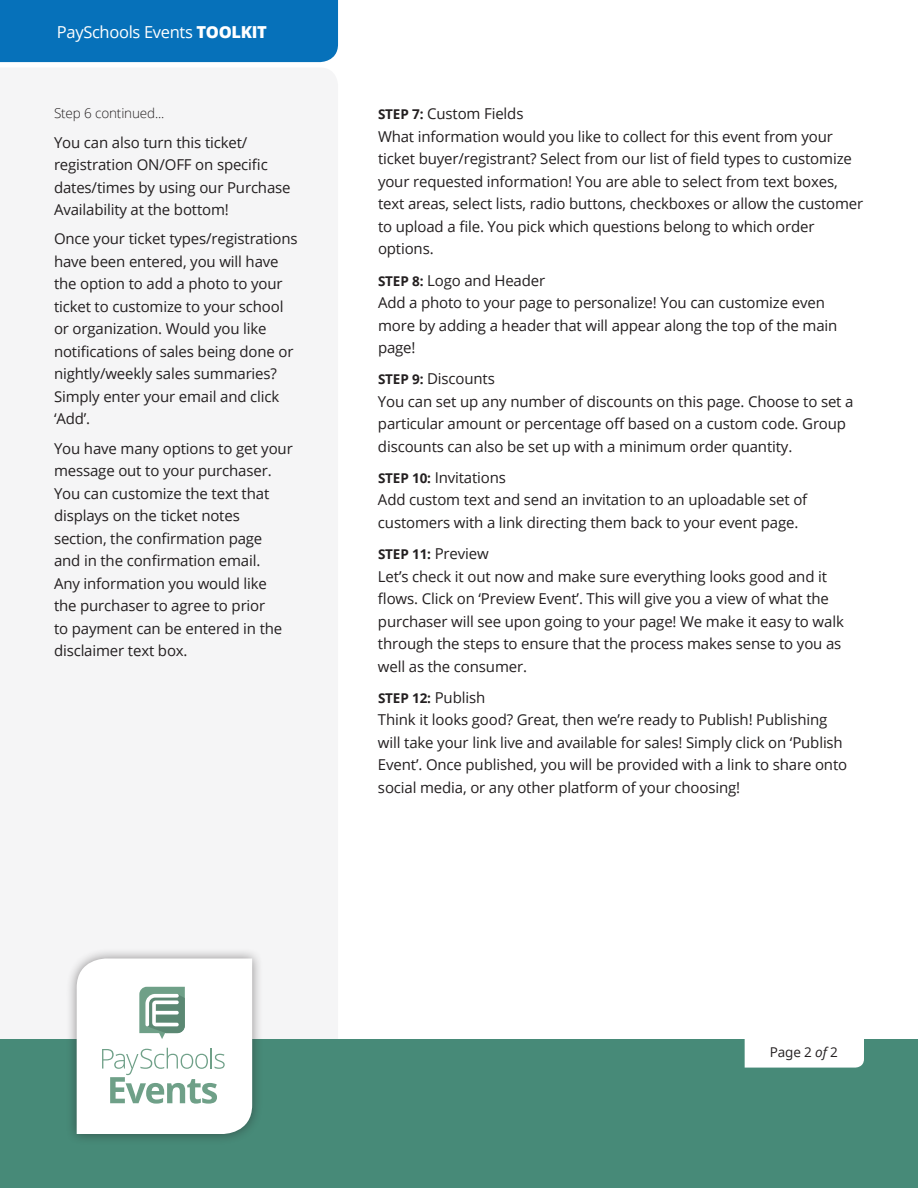
<style>
.page{position:relative;width:918px;height:1188px;background:#fff}
.page>*{position:absolute;margin:0;border:0;box-sizing:border-box;transform-origin:0 0}
.t1{font:16.5px "Open Sans";letter-spacing:-.02em;color:#fff}
.t2{font:15px/22.5px "Open Sans";letter-spacing:-.01em;color:#231f20}
.t3{font:700 13.5px "Open Sans";letter-spacing:-.01em;color:#231f20}
.t4{font:300 13.5px "Open Sans";letter-spacing:-.01em;color:#231f20}
.t5{font:13.5px "Open Sans";color:#231f20}
.s1{font-weight:800}
.s2{font-weight:700;font-size:13.5px}
.s3{font-weight:400;font-size:15px}
.s4{font-style:italic}
</style>
<div class="page">
<div style="left:0;top:1040px;width:918px;height:148px;background:#478a78"></div>
<div style="left:66px;top:948px;width:197px;height:197px;background:#231f20;opacity:.5"></div>
<svg style="left:77px;top:958px;width:175px;height:176px"></svg>
<div style="left:0;top:0;width:338px;height:62px;background:#0671ba"></div>
<div style="left:745px;top:1040px;width:119px;height:28px;background:#fff"></div>
<p class="t1" style="left:57px;top:21px;width:212px">PaySchools Events <span class="s1">TOOLKIT</span></p>
<p class="t4" style="left:54px;top:104px;width:112px">Step 6 continued...</p>
<p class="t2" style="left:54px;top:131px;width:238px">You can also turn this ticket/ registration ON/OFF on specific dates/times by using our Purchase<br>Availability at the bottom!</p>
<p class="t2" style="left:54px;top:227px;width:245px">Once your ticket types/registrations have been entered, you will have the option to add a photo to your ticket to customize to your school or organization. Would you like notifications of sales being done or nightly/weekly sales summaries?<br>Simply enter your email and click ‘Add’.</p>
<p class="t2" style="left:54px;top:437px;width:240px">You have many options to get your message out to your purchaser.<br>You can customize the text that displays on the ticket notes section, the confirmation page<br>and in the confirmation email.<br>Any information you would like the purchaser to agree to prior<br>to payment can be entered in the disclaimer text box.</p>
<p class="t2" style="left:378px;top:102px;width:487px"><span class="s2">STEP 7:</span> Custom Fields<br>What information would you like to collect for this event from your ticket buyer/registrant? Select from our list of field types to customize your requested information! You are able to select from text boxes, text areas, select lists, radio buttons, checkboxes or allow the customer to upload a file. You pick which questions belong to which order options.</p>
<p class="t2" style="left:378px;top:269px;width:461px"><span class="s2">STEP 8:</span> Logo and Header<br>Add a photo to your page to personalize! You can customize even more by adding a header that will appear along the top of the main page!</p>
<p class="t2" style="left:378px;top:367px;width:477px"><span class="s2">STEP 9:</span> Discounts<br>You can set up any number of discounts on this page. Choose to set a particular amount or percentage off based on a custom code. Group discounts can also be set up with a minimum order quantity.</p>
<p class="t2" style="left:378px;top:466px;width:431px"><span class="s2">STEP 10:</span> Invitations<br>Add custom text and send an invitation to an uploadable set of customers with a link directing them back to your event page.</p>
<p class="t3" style="left:378px;top:545px;width:112px">STEP 11: <span class="s3">Preview</span></p>
<p class="t2" style="left:378px;top:564px;width:467px">Let’s check it out now and make sure everything looks good and it flows. Click on ‘Preview Event’. This will give you a view of what the purchaser will see upon going to your page! We make it easy to walk through the steps to ensure that the process makes sense to you as well as the consumer.</p>
<p class="t3" style="left:378px;top:688px;width:109px">STEP 12: <span class="s3">Publish</span></p>
<p class="t2" style="left:378px;top:708px;width:471px">Think it looks good? Great, then we’re ready to Publish! Publishing will take your link live and available for sales! Simply click on ‘Publish Event’. Once published, you will be provided with a link to share onto social media, or any other platform of your choosing!</p>
<p class="t5" style="left:770px;top:1043px;width:69px">Page 2 <span class="s4">of</span> 2</p>
</div>
